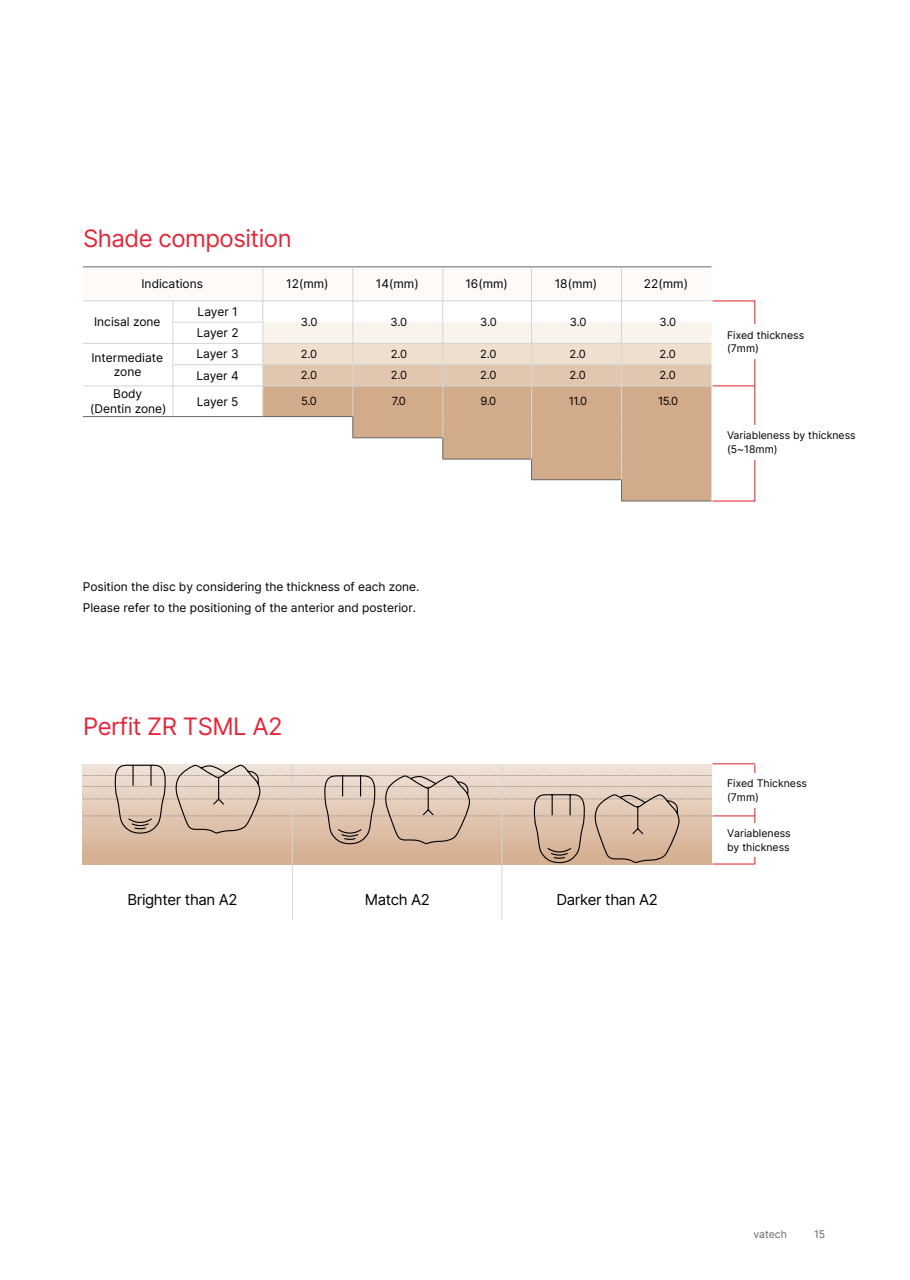
<style>
.page{position:relative;width:910px;height:1280px;background:#fff}
.page>*{position:absolute;margin:0;border:0;box-sizing:border-box;transform-origin:0 0}
.t1{font:24px "Inter";letter-spacing:-.02em;color:#e22739}
.t2{font:15px "Inter";letter-spacing:-.025em;color:#000001}
.t3{font:12px/14.4px "Inter";letter-spacing:-.005em;color:#000001}
.t4{font:11.25px "Inter";color:#000001}
.t5{font:10.5px/13.5px "Inter";color:#000001}
.t6{font:10.5px "Inter";color:#646869}
</style>
<div class="page">
<svg style="left:263px;top:387px;width:448px;height:114px;fill:#d2ab8a"></svg>
<hr style="left:83px;top:266px;width:90px;height:1px;background:#646869">
<hr style="left:173px;top:266px;width:90px;height:1px;background:#646869">
<hr style="left:263px;top:266px;width:90px;height:1px;background:#646869">
<hr style="left:353px;top:266px;width:90px;height:1px;background:#646869">
<hr style="left:443px;top:266px;width:88px;height:1px;background:#646869">
<hr style="left:531px;top:266px;width:90px;height:1px;background:#646869">
<hr style="left:621px;top:266px;width:90px;height:1px;background:#646869">
<hr style="left:621px;top:501px;width:90px;height:1px;background:#646869">
<hr style="left:83px;top:416px;width:90px;height:1px;background:#646869">
<hr style="left:173px;top:416px;width:90px;height:1px;background:#646869">
<hr style="left:263px;top:416px;width:90px;height:1px;background:#646869">
<hr style="left:352px;top:437px;width:91px;height:1px;background:#646869">
<hr style="left:442px;top:459px;width:90px;height:1px;background:#646869">
<hr style="left:531px;top:479px;width:91px;height:1px;background:#646869">
<svg style="left:352px;top:417px;width:1px;height:20px"></svg>
<svg style="left:83px;top:267px;width:628px;height:119px"></svg>
<hr style="left:83px;top:386px;width:90px;height:1px;background:#d3d6d4">
<hr style="left:173px;top:386px;width:90px;height:1px;background:#d3d6d4">
<hr style="left:173px;top:386px;width:1px;height:30px;background:#d3d6d4">
<hr style="left:263px;top:386px;width:90px;height:1px;background:#d3d6d4">
<hr style="left:263px;top:386px;width:1px;height:30px;background:#d3d6d4">
<hr style="left:353px;top:386px;width:90px;height:1px;background:#d3d6d4">
<hr style="left:353px;top:386px;width:1px;height:30px;background:#d3d6d4">
<hr style="left:443px;top:386px;width:88px;height:1px;background:#d3d6d4">
<hr style="left:442px;top:386px;width:1px;height:31px;background:#d3d6d4">
<hr style="left:531px;top:386px;width:90px;height:1px;background:#d3d6d4">
<hr style="left:531px;top:386px;width:1px;height:31px;background:#d3d6d4">
<hr style="left:621px;top:386px;width:90px;height:1px;background:#d3d6d4">
<hr style="left:621px;top:386px;width:1px;height:31px;background:#d3d6d4">
<svg style="left:442px;top:417px;width:1px;height:42px"></svg>
<svg style="left:531px;top:417px;width:1px;height:62px"></svg>
<svg style="left:621px;top:417px;width:1px;height:84px"></svg>
<hr style="left:712px;top:386px;width:43px;height:1px;background:#e21e26">
<hr style="left:712px;top:816px;width:43px;height:1px;background:#e21e26">
<hr style="left:712px;top:864px;width:43px;height:1px;background:#e21e26">
<hr style="left:712px;top:763px;width:43px;height:1px;background:#e21e26">
<hr style="left:755px;top:765px;width:1px;height:58px;background:#e21e26">
<div style="left:727px;top:773px;width:100px;height:34px;background:#fff"></div>
<svg style="left:83px;top:764px;width:628px;height:100px;background:#d8c0ac"></svg>
<hr style="left:292px;top:765px;width:1px;height:155px;background:#d3d6d4">
<hr style="left:502px;top:765px;width:1px;height:155px;background:#d3d6d4">
<h1 class="t1" style="left:83px;top:221px;width:210px">Shade composition</h1>
<p class="t3" style="left:141px;top:276px;width:63px">Indications</p>
<p class="t3" style="left:286px;top:276px;width:44px">12(mm)</p>
<p class="t3" style="left:376px;top:276px;width:44px">14(mm)</p>
<p class="t3" style="left:465px;top:276px;width:44px">16(mm)</p>
<p class="t3" style="left:555px;top:276px;width:44px">18(mm)</p>
<p class="t3" style="left:644px;top:276px;width:46px">22(mm)</p>
<p class="t3" style="left:94px;top:315px;width:68px">Incisal zone</p>
<p class="t3" style="left:197px;top:301px;width:43px;line-height:21.3px">Layer 1<br>Layer 2</p>
<p class="t3" style="left:91px;top:350px;width:73px;text-align:center">Intermediate zone</p>
<p class="t3" style="left:197px;top:347px;width:44px">Layer 3</p>
<p class="t4" style="left:301px;top:345px;width:18px">2.0</p>
<p class="t4" style="left:391px;top:345px;width:18px">2.0</p>
<p class="t4" style="left:480px;top:345px;width:18px">2.0</p>
<p class="t4" style="left:569px;top:345px;width:18px">2.0</p>
<p class="t4" style="left:659px;top:345px;width:18px">2.0</p>
<p class="t4" style="left:301px;top:313px;width:18px">3.0</p>
<p class="t4" style="left:390px;top:313px;width:18px">3.0</p>
<p class="t4" style="left:480px;top:313px;width:18px">3.0</p>
<p class="t4" style="left:570px;top:313px;width:18px">3.0</p>
<p class="t4" style="left:660px;top:313px;width:18px">3.0</p>
<p class="t3" style="left:197px;top:368px;width:44px">Layer 4</p>
<p class="t4" style="left:301px;top:367px;width:18px">2.0</p>
<p class="t4" style="left:391px;top:367px;width:18px">2.0</p>
<p class="t4" style="left:480px;top:367px;width:18px">2.0</p>
<p class="t4" style="left:569px;top:367px;width:18px">2.0</p>
<p class="t4" style="left:659px;top:367px;width:18px">2.0</p>
<p class="t3" style="left:90px;top:387px;width:78px;text-align:center">Body<br>(Dentin zone)</p>
<p class="t3" style="left:197px;top:394px;width:43px">Layer 5</p>
<p class="t4" style="left:301px;top:392px;width:17px">5.0</p>
<p class="t4" style="left:392px;top:392px;width:15px">7.0</p>
<p class="t4" style="left:481px;top:392px;width:17px">9.0</p>
<p class="t4" style="left:569px;top:392px;width:20px">11.0</p>
<p class="t4" style="left:658px;top:392px;width:22px">15.0</p>
<p class="t5" style="left:727px;top:328px;width:79px">Fixed thickness (7mm)</p>
<p class="t5" style="left:727px;top:428px;width:130px">Variableness by thickness (5~18mm)</p>
<p class="t3" style="left:83px;top:576px;width:338px;line-height:21px">Position the disc by considering the thickness of each zone.<br>Please refer to the positioning of the anterior and posterior.</p>
<h1 class="t1" style="left:83px;top:709px;width:201px">Perfit ZR TSML A2</h1>
<p class="t2" style="left:127px;top:888px;width:112px">Brighter than A2</p>
<p class="t2" style="left:365px;top:888px;width:67px">Match A2</p>
<p class="t2" style="left:556px;top:888px;width:103px">Darker than A2</p>
<p class="t5" style="left:727px;top:777px;width:81px">Fixed Thickness (7mm)</p>
<p class="t5" style="left:727px;top:826px;width:65px">Variableness by thickness</p>
<p class="t6" style="left:753px;top:1227px;width:35px">vatech</p>
<p class="t6" style="left:814px;top:1226px;width:13px">15</p>
</div>
